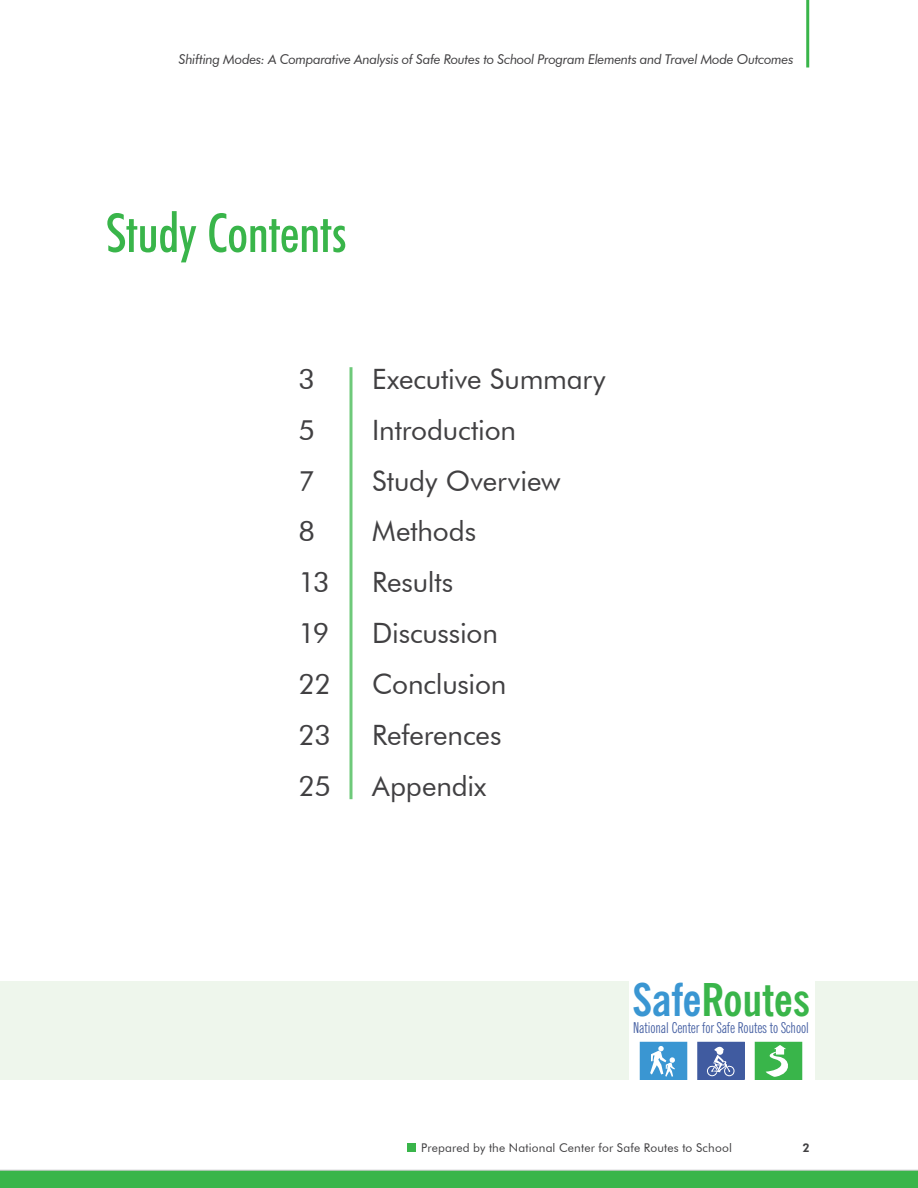
<style>
.page{position:relative;width:918px;height:1188px;background:#fff}
.page>*{position:absolute;margin:0;border:0;box-sizing:border-box;transform-origin:0 0}
.t1{font:500 condensed 54px "Futura BT";letter-spacing:-.01em;color:#39b54a}
.t2{font:700 condensed 45.15px "News Gothic BT";color:#39b54a}
.t3{font:28.05px "Futura BT";letter-spacing:-.005em;color:#414042}
.t4{font:extra-condensed 15px "News Gothic BT";color:#405ba0}
.t5{font:italic 13.5px "Futura BT";letter-spacing:-.025em;color:#414042}
.t6{font:12px "Futura BT";letter-spacing:.015em;color:#414042}
.t7{font:800 12px "Futura BT";color:#414042}
.s1{color:#3a96d2}
</style>
<div class="page">
<div style="left:0;top:1170px;width:918px;height:18px;background:#39b54a"></div>
<div style="left:0;top:981px;width:628px;height:99px;background:#eef6ec"></div>
<div style="left:815px;top:981px;width:103px;height:99px;background:#eef6ec"></div>
<div style="left:407px;top:1143px;width:9px;height:9px;background:#39b54a"></div>
<hr style="left:350px;top:367px;width:2px;height:432px;background:#39b54a">
<hr style="left:806px;top:0;width:3px;height:68px;background:#39b54a">
<div style="left:755px;top:1042px;width:47px;height:37px;background:#39b54a"></div>
<div style="left:755px;top:1042px;width:47px;height:38px;border:1px solid #39b54a"></div>
<svg style="left:765px;top:1045px;width:23px;height:32px"></svg>
<div style="left:640px;top:1042px;width:47px;height:37px;background:#3a96d2"></div>
<div style="left:640px;top:1042px;width:47px;height:38px;border:1px solid #3a96d2"></div>
<svg style="left:650px;top:1046px;width:25px;height:31px"></svg>
<div style="left:698px;top:1042px;width:46px;height:37px;background:#405ba0"></div>
<div style="left:697px;top:1042px;width:48px;height:38px;border:1px solid #405ba0"></div>
<svg style="left:707px;top:1047px;width:28px;height:30px"></svg>
<p class="t5" style="left:179px;top:51px;width:616px">Shifting Modes: A Comparative Analysis of Safe Routes to School Program Elements and Travel Mode Outcomes</p>
<h1 class="t1" style="left:106px;top:200px;width:242px">Study Contents</h1>
<p class="t3" style="left:299px;top:361px;width:18px">3</p>
<p class="t3" style="left:372px;top:361px;width:235px">Executive Summary</p>
<p class="t3" style="left:299px;top:412px;width:18px">5</p>
<p class="t3" style="left:372px;top:412px;width:145px">Introduction</p>
<p class="t3" style="left:299px;top:463px;width:18px">7</p>
<p class="t3" style="left:372px;top:463px;width:190px">Study Overview</p>
<p class="t3" style="left:299px;top:514px;width:18px">8</p>
<p class="t3" style="left:372px;top:514px;width:105px">Methods</p>
<p class="t3" style="left:299px;top:565px;width:32px">13</p>
<p class="t3" style="left:372px;top:565px;width:83px">Results</p>
<p class="t3" style="left:299px;top:616px;width:32px">19</p>
<p class="t3" style="left:372px;top:616px;width:127px">Discussion</p>
<p class="t3" style="left:299px;top:667px;width:34px">22</p>
<p class="t3" style="left:372px;top:667px;width:136px">Conclusion</p>
<p class="t3" style="left:299px;top:718px;width:34px">23</p>
<p class="t3" style="left:372px;top:718px;width:131px">References</p>
<p class="t3" style="left:299px;top:769px;width:34px">25</p>
<p class="t3" style="left:372px;top:769px;width:116px">Appendix</p>
<h2 class="t2" style="left:632px;top:972px;width:180px"><span class="s1">Safe</span>Routes</h2>
<p class="t4" style="left:633px;top:1019px;width:177px">National Center for Safe Routes to School</p>
<p class="t6" style="left:421px;top:1141px;width:312px">Prepared by the National Center for Safe Routes to School</p>
<p class="t7" style="left:803px;top:1141px;width:9px">2</p>
</div>
